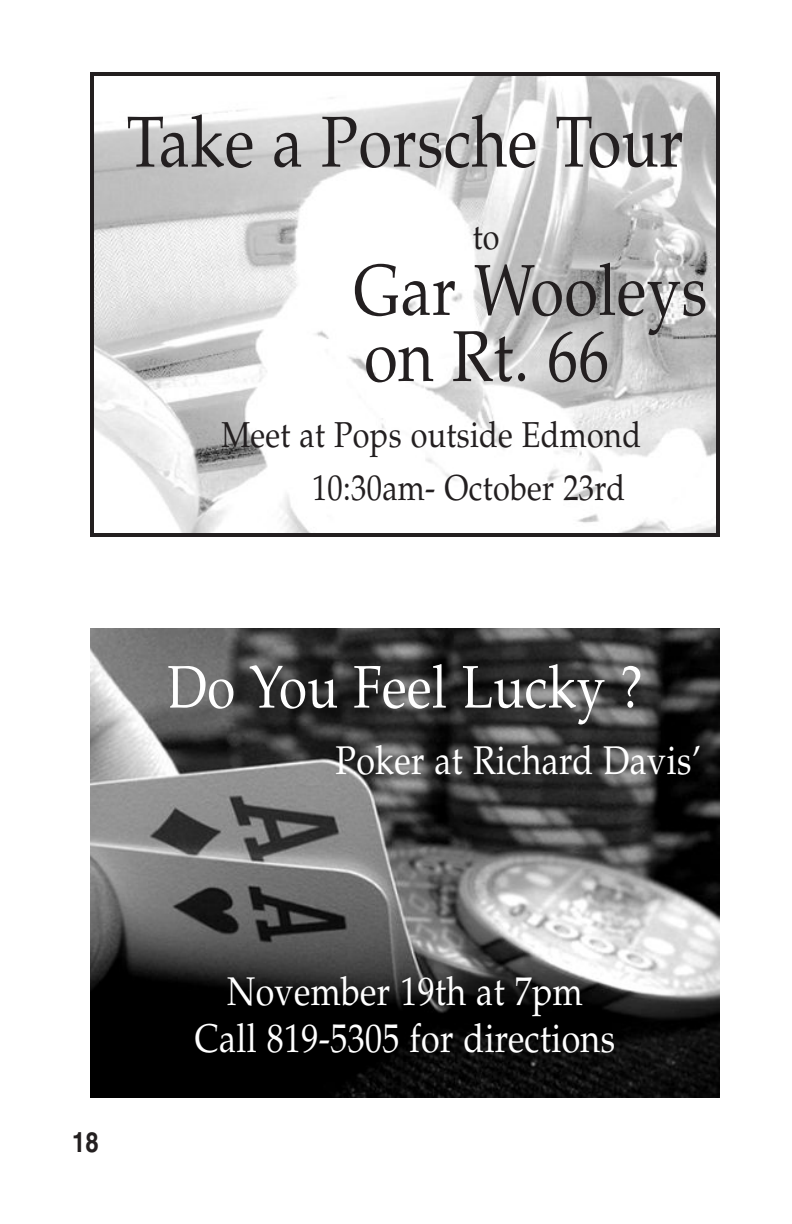
<style>
.page{position:relative;width:792px;height:1224px;background:#fff}
.page>*{position:absolute;margin:0;border:0;box-sizing:border-box;transform-origin:0 0}
.t1{font:72px/66.2px "Palatino";letter-spacing:.01em;color:#231f20;scale:.85 1}
.t2{font:60px "Palatino";letter-spacing:.01em;color:#fff;scale:.85 1}
.t3{font:40px/47px "Palatino";letter-spacing:.01em;color:#fff;text-align:center;scale:.85 1}
.t4{font:36px/53px "Palatino";letter-spacing:.01em;color:#231f20;scale:.85 1}
.t5{font:700 28px "Helvetica";color:#231f20;scale:.85 1}
</style>
<div class="page">
<img style="left:95px;top:77px;width:620px;height:455px">
<div style="left:90px;top:72px;width:630px;height:465px;border:4px solid #231f20"></div>
<img style="left:90px;top:628px;width:629px;height:470px">
<h1 class="t1" style="left:127px;top:110px;width:657px">Take a Porsche Tour</h1>
<p class="t4" style="left:473px;top:211px;width:33px">to</p>
<h1 class="t1" style="left:354px;top:259px;width:418px">Gar Wooleys on Rt. 66</h1>
<p class="t4" style="left:312px;top:409px;width:389px;text-indent:-91px">Meet at Pops outside Edmond<br>10:30am- October 23rd</p>
<h2 class="t2" style="left:167px;top:652px;width:561px">Do You Feel Lucky ?</h2>
<p class="t3" style="left:336px;top:737px;width:432px">Poker at Richard Davis’</p>
<p class="t5" style="left:72px;top:1125px;width:33px">18</p>
<p class="t3" style="left:195px;top:969px;width:496px">November 19th at 7pm<br>Call 819-5305 for directions</p>
</div>
